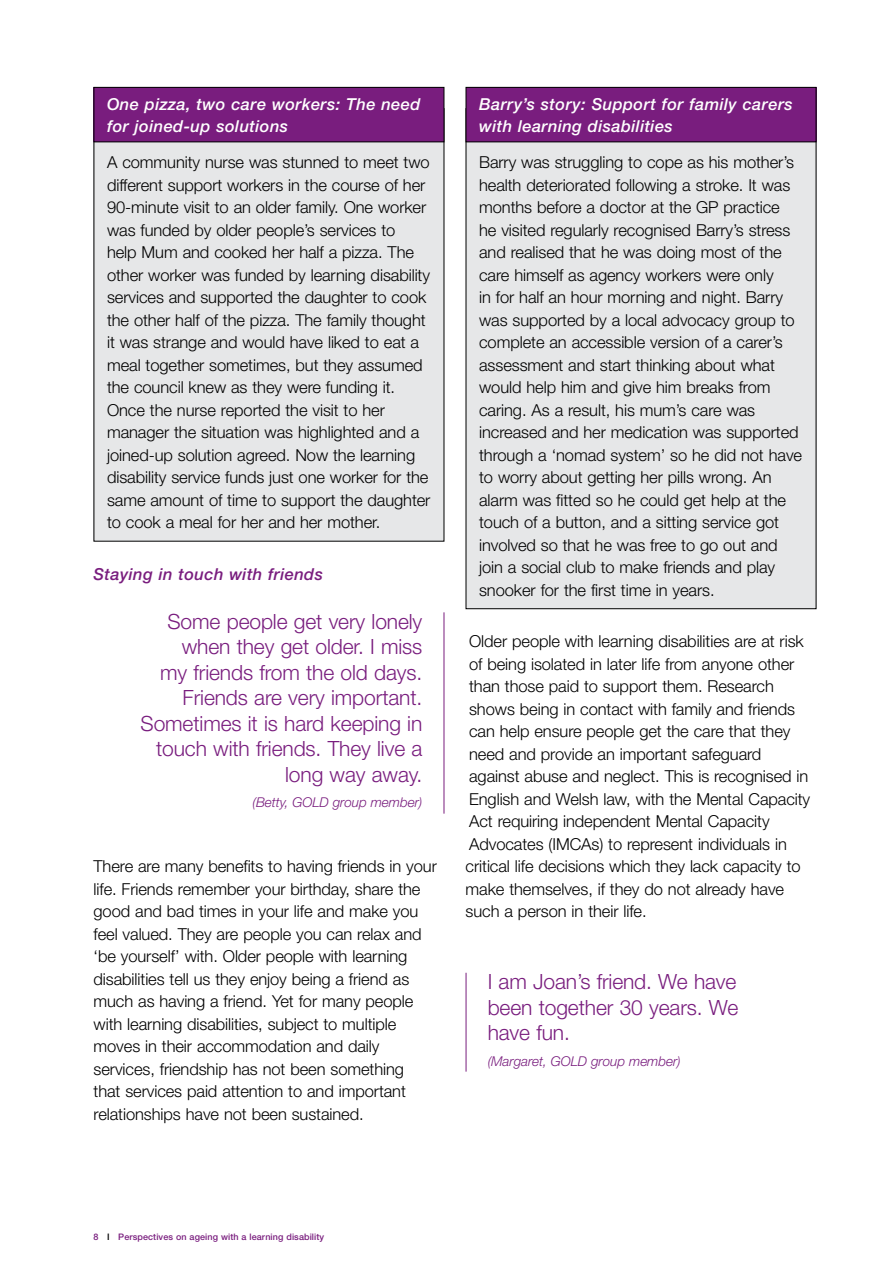
<style>
.page{position:relative;width:893px;height:1263px;background:#fff}
.page>*{position:absolute;margin:0;border:0;box-sizing:border-box;transform-origin:0 0}
.t1{font:300 21px/25.5px "Helvetica Neue";letter-spacing:-.005em;color:#791d7e;text-align:right}
.t2{font:300 16.5px/22.5px "Helvetica Neue";letter-spacing:-.005em;color:#000}
.t3{font:italic 500 16.5px/22.5px "Helvetica Neue";letter-spacing:.025em;color:#fff}
.t4{font:italic 500 16.5px "Helvetica Neue";letter-spacing:.025em;color:#791d7e}
.t5{font:italic 300 13.5px "Helvetica Neue";letter-spacing:-.005em;color:#791d7e}
.t6{font:500 9px "Helvetica Neue";letter-spacing:.01em;color:#791d7e}
.s1{color:#000}
</style>
<div class="page">
<div style="left:94px;top:109px;width:350px;height:432px;background:#e6e7e8"></div>
<div style="left:94px;top:87px;width:350px;height:55px;background:#791d7e"></div>
<div style="left:94px;top:87px;width:350px;height:55px;border:1px solid #000"></div>
<div style="left:466px;top:109px;width:350px;height:500px;background:#e6e7e8"></div>
<div style="left:466px;top:87px;width:350px;height:55px;background:#791d7e"></div>
<div style="left:466px;top:87px;width:350px;height:55px;border:1px solid #000"></div>
<hr style="left:444px;top:612px;width:1px;height:202px;background:#791d7e">
<hr style="left:466px;top:973px;width:1px;height:98px;background:#791d7e">
<p class="t3" style="left:107px;top:93px;width:315px">One pizza, two care workers: The need for joined-up solutions</p>
<p class="t2" style="left:107px;top:151px;width:325px">A community nurse was stunned to meet two different support workers in the course of her 90-minute visit to an older family. One worker was funded by older people’s services to<br>help Mum and cooked her half a pizza. The other worker was funded by learning disability services and supported the daughter to cook the other half of the pizza. The family thought it was strange and would have liked to eat a meal together sometimes, but they assumed the council knew as they were funding it.<br>Once the nurse reported the visit to her manager the situation was highlighted and a joined-up solution agreed. Now the learning disability service funds just one worker for the same amount of time to support the daughter to cook a meal for her and her mother.</p>
<p class="t4" style="left:94px;top:564px;width:231px">Staying in touch with friends</p>
<p class="t1" style="left:141px;top:608px;width:283px">Some people get very lonely when they get older. I miss<br>my friends from the old days.<br>Friends are very important.<br>Sometimes it is hard keeping in touch with friends. They live a long way away.</p>
<p class="t5" style="left:253px;top:794px;width:171px">(Betty, GOLD group member)</p>
<p class="t2" style="left:94px;top:855px;width:345px">There are many benefits to having friends in your life. Friends remember your birthday, share the good and bad times in your life and make you feel valued. They are people you can relax and ‘be yourself’ with. Older people with learning disabilities tell us they enjoy being a friend as much as having a friend. Yet for many people with learning disabilities, subject to multiple moves in their accommodation and daily services, friendship has not been something<br>that services paid attention to and important relationships have not been sustained.</p>
<p class="t3" style="left:479px;top:93px;width:315px">Barry’s story: Support for family carers with learning disabilities</p>
<p class="t2" style="left:479px;top:151px;width:324px">Barry was struggling to cope as his mother’s health deteriorated following a stroke. It was months before a doctor at the GP practice<br>he visited regularly recognised Barry’s stress and realised that he was doing most of the care himself as agency workers were only<br>in for half an hour morning and night. Barry was supported by a local advocacy group to complete an accessible version of a carer’s assessment and start thinking about what would help him and give him breaks from caring. As a result, his mum’s care was increased and her medication was supported through a ‘nomad system’ so he did not have to worry about getting her pills wrong. An alarm was fitted so he could get help at the touch of a button, and a sitting service got involved so that he was free to go out and join a social club to make friends and play snooker for the first time in years.</p>
<p class="t2" style="left:466px;top:630px;width:346px">Older people with learning disabilities are at risk of being isolated in later life from anyone other than those paid to support them. Research shows being in contact with family and friends can help ensure people get the care that they need and provide an important safeguard against abuse and neglect. This is recognised in English and Welsh law, with the Mental Capacity Act requiring independent Mental Capacity Advocates (IMCAs) to represent individuals in critical life decisions which they lack capacity to make themselves, if they do not already have such a person in their life.</p>
<p class="t1" style="left:488px;top:968px;width:252px;text-align:justify">I am Joan’s friend. We have been together 30 years. We have fun.</p>
<p class="t5" style="left:488px;top:1053px;width:195px">(Margaret, GOLD group member)</p>
<p class="t6" style="left:94px;top:1232px;width:232px">8 <span class="s1">I</span> Perspectives on ageing with a learning disability</p>
</div>
